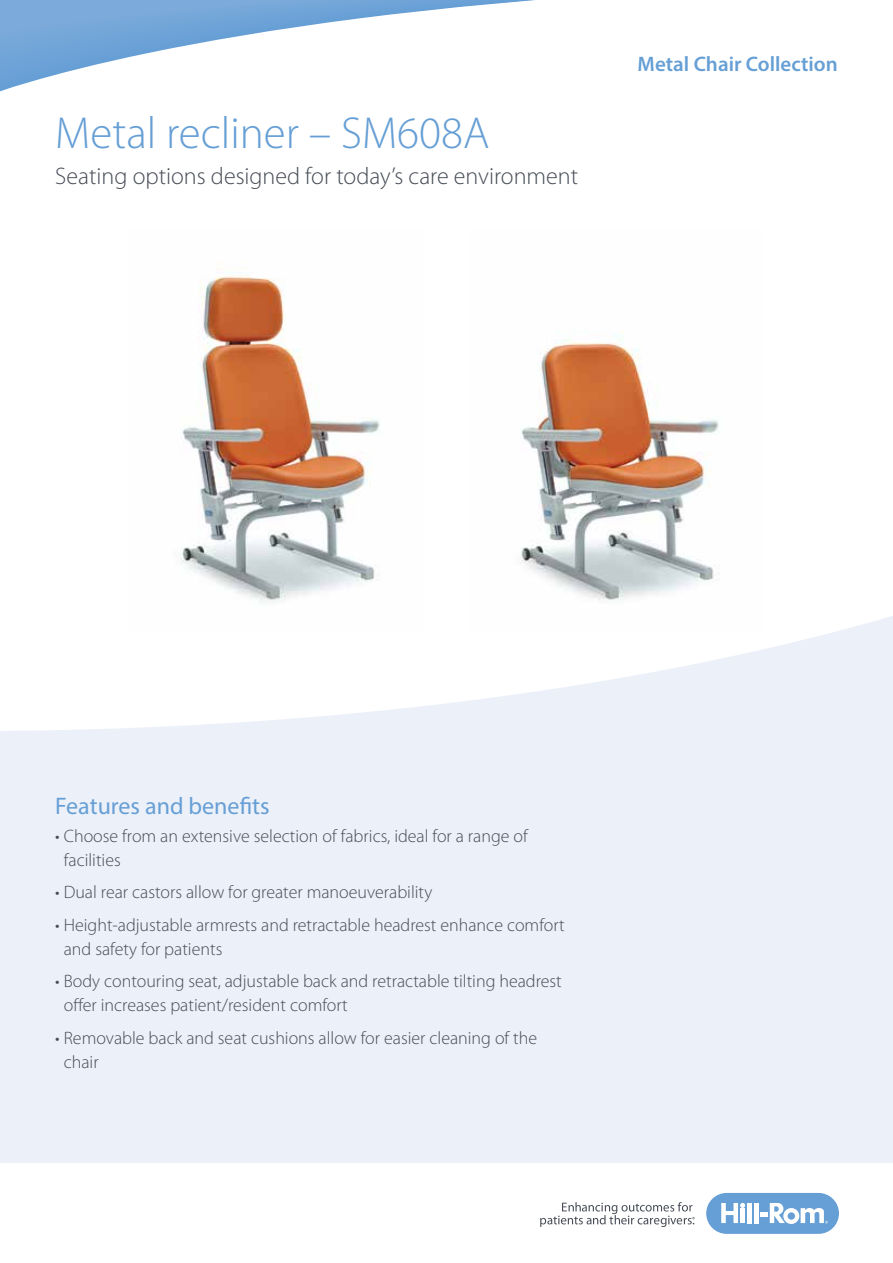
<style>
.page{position:relative;width:893px;height:1263px;background:#fff}
.page>*{position:absolute;margin:0;border:0;box-sizing:border-box;transform-origin:0 0}
.t1{font:300 45px "Myriad Pro";color:#669fd5}
.t2{font:300 24px "Myriad Pro";color:#474c55}
.t3{font:24px "Myriad Pro";color:#669fd5}
.t4{font:600 21px "Myriad Pro";color:#669fd5}
.t5{font:300 18px/24px "Myriad Pro";color:#474c55}
</style>
<div class="page">
<svg style="left:0;top:616px;width:893px;height:547px;background:#eef1f9"></svg>
<div style="left:706px;top:1193px;width:133px;height:41px;background:#669fd5;border-radius:20px"></div>
<div style="left:747px;top:1203px;width:5px;height:20px;background:#fff"></div>
<div style="left:754px;top:1203px;width:5px;height:20px;background:#fff"></div>
<svg style="left:721px;top:1203px;width:24px;height:20px"></svg>
<svg style="left:760px;top:1203px;width:68px;height:21px"></svg>
<svg style="left:540px;top:1202px;width:155px;height:25px"></svg>
<img style="left:130px;top:272px;width:294px;height:359px">
<img style="left:468px;top:331px;width:295px;height:300px">
<svg style="left:0;top:0;width:535px;height:74px"></svg>
<h1 class="t1" style="left:55px;top:108px;width:436px">Metal recliner – SM608A</h1>
<h2 class="t2" style="left:55px;top:162px;width:524px">Seating options designed for today’s care environment</h2>
<p class="t4" style="left:638px;top:51px;width:202px">Metal Chair Collection</p>
<h2 class="t3" style="left:55px;top:791px;width:216px">Features and benefits</h2>
<p class="t5" style="left:64px;top:824px;width:466px;text-indent:-8px">• Choose from an extensive selection of fabrics, ideal for a range of facilities</p>
<p class="t5" style="left:55px;top:881px;width:379px">• Dual rear castors allow for greater manoeuverability</p>
<p class="t5" style="left:64px;top:913px;width:502px;text-indent:-8px">• Height-adjustable armrests and retractable headrest enhance comfort and safety for patients</p>
<p class="t5" style="left:64px;top:970px;width:500px;text-indent:-8px">• Body contouring seat, adjustable back and retractable tilting headrest offer increases patient/resident comfort</p>
<p class="t5" style="left:64px;top:1026px;width:475px;text-indent:-8px">• Removable back and seat cushions allow for easier cleaning of the chair</p>
</div>
